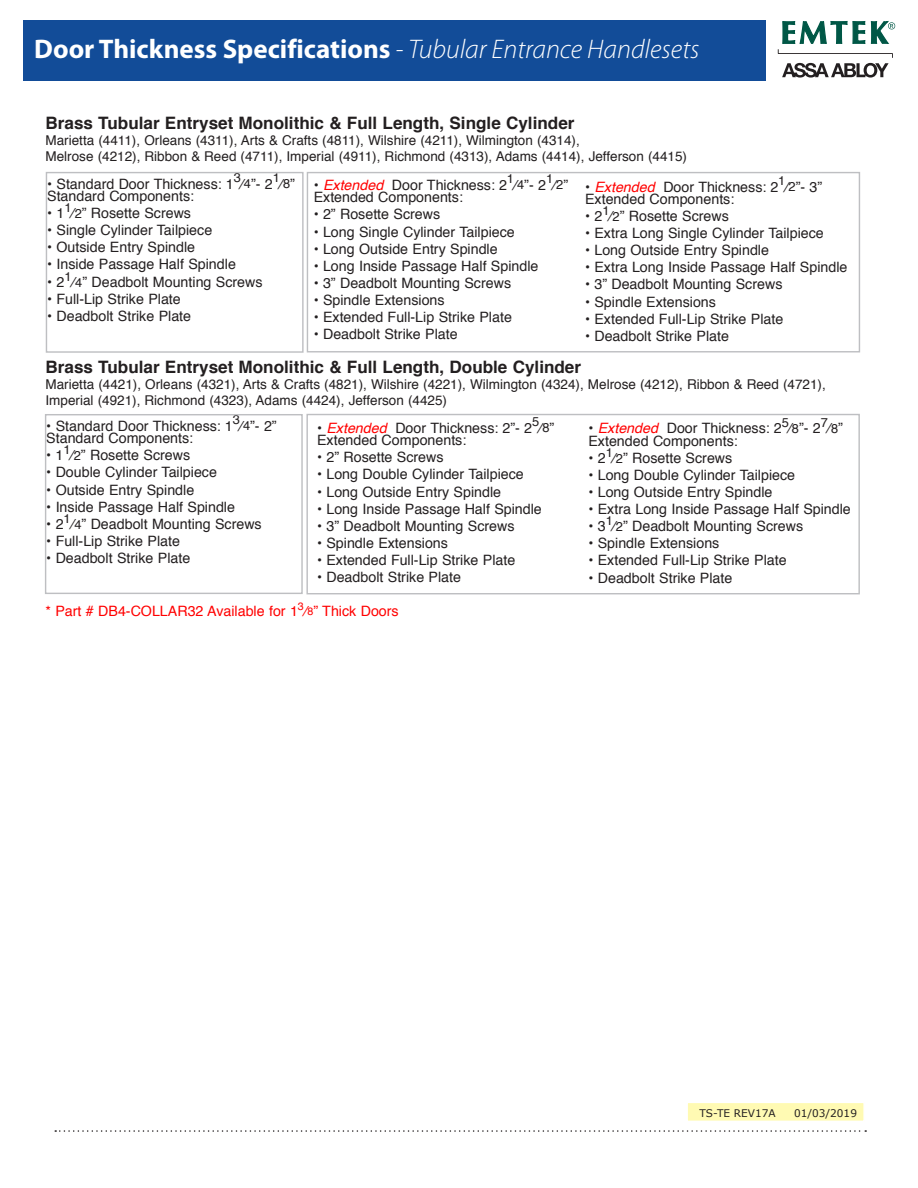
<style>
.page{position:relative;width:918px;height:1188px;background:#fff}
.page>*{position:absolute;margin:0;border:0;box-sizing:border-box;transform-origin:0 0}
.t1{font:700 27px "Myriad Pro";color:#fff}
.t2{font:700 17.1px "Helvetica";color:#231f20}
.t3{font:14.25px "Helvetica";color:#231f20}
.t4{font:14.25px "Helvetica";color:#f00}
.t5{font:13.5px/16.2px "Helvetica";color:#231f20}
.t6{font:12.9px "Helvetica";color:#231f20}
.t7{font:10.5px "Verdana";color:#231f20}
.s1{font-weight:300;font-style:italic}
.s2{font-style:italic;color:#f00}
.s3{font-size:12.9px}
.s4{font-size:10.65px}
</style>
<div class="page">
<div style="left:23px;top:21px;width:743px;height:60px;background:#124c98"></div>
<svg style="left:55px;top:1130px;width:811px;height:2px"></svg>
<svg style="left:778px;top:20px;width:117px;height:58px"></svg>
<div style="left:307px;top:172px;width:553px;height:180px;border:1px solid #bebfc2"></div>
<div style="left:306px;top:414px;width:554px;height:180px;border:1px solid #bebfc2"></div>
<div style="left:46px;top:172px;width:258px;height:181px;border:1px solid #bebfc2"></div>
<div style="left:45px;top:414px;width:258px;height:180px;border:1px solid #bebfc2"></div>
<div style="left:686px;top:1102px;width:179px;height:20px;background:#fffab3;border:2px solid #fff"></div>
<p class="t1" style="left:34px;top:32px;width:667px">Door Thickness Specifications <span class="s1">- Tubular Entrance Handlesets</span></p>
<p class="t2" style="left:46px;top:109px;width:530px">Brass Tubular Entryset Monolithic &amp; Full Length, Single Cylinder</p>
<p class="t5" style="left:46px;top:133px;width:536px">Marietta (4411), Orleans (4311), Arts &amp; Crafts (4811), Wilshire (4211), Wilmington (4314),</p>
<p class="t5" style="left:46px;top:149px;width:643px">Melrose (4212), Ribbon &amp; Reed (4711), Imperial (4911), Richmond (4313), Adams (4414), Jefferson (4415)</p>
<p class="t3" style="left:314px;top:174px;width:195px">• <span class="s2">Extended</span> Door Thickness: 2</p>
<p class="t6" style="left:234px;top:168px;width:9px">3</p>
<p class="t3" style="left:241px;top:173px;width:33px">⁄<span class="s3">4</span>”- 2</p>
<p class="t6" style="left:273px;top:168px;width:9px">1</p>
<p class="t6" style="left:507px;top:169px;width:9px">1</p>
<p class="t6" style="left:546px;top:169px;width:9px">1</p>
<p class="t6" style="left:778px;top:171px;width:9px">1</p>
<p class="t3" style="left:47px;top:173px;width:188px">• Standard Door Thickness: 1</p>
<p class="t3" style="left:280px;top:173px;width:16px">⁄<span class="s3">8</span>”</p>
<p class="t3" style="left:514px;top:174px;width:33px">⁄<span class="s3">4</span>”- 2</p>
<p class="t3" style="left:553px;top:174px;width:16px">⁄<span class="s3">2</span>”</p>
<p class="t3" style="left:585px;top:176px;width:195px">• <span class="s2">Extended</span> Door Thickness: 2</p>
<p class="t3" style="left:785px;top:176px;width:38px">⁄<span class="s3">2</span>”- 3”</p>
<p class="t3" style="left:47px;top:185px;width:148px">Standard Components:</p>
<p class="t3" style="left:47px;top:202px;width:145px">• 1<sup>1</sup>⁄<span class="s3">2</span>” Rosette Screws</p>
<p class="t3" style="left:47px;top:219px;width:167px">• Single Cylinder Tailpiece</p>
<p class="t3" style="left:47px;top:236px;width:149px">• Outside Entry Spindle</p>
<p class="t3" style="left:47px;top:253px;width:190px">• Inside Passage Half Spindle</p>
<p class="t3" style="left:47px;top:271px;width:217px">• 2<sup>1</sup>⁄<span class="s3">4</span>” Deadbolt Mounting Screws</p>
<p class="t3" style="left:47px;top:288px;width:135px">• Full-Lip Strike Plate</p>
<p class="t3" style="left:47px;top:305px;width:146px">• Deadbolt Strike Plate</p>
<p class="t3" style="left:314px;top:186px;width:151px">Extended Components:</p>
<p class="t3" style="left:314px;top:203px;width:128px">• 2” Rosette Screws</p>
<p class="t3" style="left:314px;top:221px;width:203px">• Long Single Cylinder Tailpiece</p>
<p class="t3" style="left:314px;top:238px;width:186px">• Long Outside Entry Spindle</p>
<p class="t3" style="left:314px;top:255px;width:226px">• Long Inside Passage Half Spindle</p>
<p class="t3" style="left:314px;top:272px;width:199px">• 3” Deadbolt Mounting Screws</p>
<p class="t3" style="left:314px;top:289px;width:132px">• Spindle Extensions</p>
<p class="t3" style="left:314px;top:306px;width:200px">• Extended Full-Lip Strike Plate</p>
<p class="t3" style="left:314px;top:323px;width:146px">• Deadbolt Strike Plate</p>
<p class="t3" style="left:585px;top:188px;width:151px">Extended Components:</p>
<p class="t3" style="left:585px;top:205px;width:145px">• 2<sup>1</sup>⁄<span class="s3">2</span>” Rosette Screws</p>
<p class="t3" style="left:585px;top:222px;width:240px">• Extra Long Single Cylinder Tailpiece</p>
<p class="t3" style="left:585px;top:239px;width:186px">• Long Outside Entry Spindle</p>
<p class="t3" style="left:585px;top:256px;width:264px">• Extra Long Inside Passage Half Spindle</p>
<p class="t3" style="left:585px;top:273px;width:199px">• 3” Deadbolt Mounting Screws</p>
<p class="t3" style="left:585px;top:291px;width:132px">• Spindle Extensions</p>
<p class="t3" style="left:585px;top:308px;width:200px">• Extended Full-Lip Strike Plate</p>
<p class="t3" style="left:585px;top:325px;width:146px">• Deadbolt Strike Plate</p>
<p class="t2" style="left:46px;top:353px;width:537px">Brass Tubular Entryset Monolithic &amp; Full Length, Double Cylinder</p>
<p class="t5" style="left:46px;top:376px;width:782px">Marietta (4421), Orleans (4321), Arts &amp; Crafts (4821), Wilshire (4221), Wilmington (4324), Melrose (4212), Ribbon &amp; Reed (4721),<br>Imperial (4921), Richmond (4323), Adams (4424), Jefferson (4425)</p>
<p class="t3" style="left:317px;top:417px;width:217px">• <span class="s2">Extended</span> Door Thickness: 2”- 2</p>
<p class="t6" style="left:233px;top:410px;width:9px">3</p>
<p class="t3" style="left:240px;top:415px;width:38px">⁄<span class="s3">4</span>”- 2”</p>
<p class="t6" style="left:532px;top:412px;width:9px">5</p>
<p class="t3" style="left:539px;top:417px;width:16px">⁄<span class="s3">8</span>”</p>
<p class="t6" style="left:782px;top:412px;width:9px">5</p>
<p class="t3" style="left:789px;top:417px;width:33px">⁄<span class="s3">8</span>”- 2</p>
<p class="t6" style="left:821px;top:412px;width:9px">7</p>
<p class="t3" style="left:828px;top:417px;width:16px">⁄<span class="s3">8</span>”</p>
<p class="t3" style="left:46px;top:415px;width:188px">• Standard Door Thickness: 1</p>
<p class="t3" style="left:588px;top:417px;width:195px">• <span class="s2">Extended</span> Door Thickness: 2</p>
<p class="t3" style="left:46px;top:427px;width:148px">Standard Components:</p>
<p class="t3" style="left:46px;top:444px;width:145px">• 1<sup>1</sup>⁄<span class="s3">2</span>” Rosette Screws</p>
<p class="t3" style="left:46px;top:461px;width:172px">• Double Cylinder Tailpiece</p>
<p class="t3" style="left:46px;top:479px;width:149px">• Outside Entry Spindle</p>
<p class="t3" style="left:46px;top:496px;width:190px">• Inside Passage Half Spindle</p>
<p class="t3" style="left:46px;top:513px;width:217px">• 2<sup>1</sup>⁄<span class="s3">4</span>” Deadbolt Mounting Screws</p>
<p class="t3" style="left:46px;top:530px;width:135px">• Full-Lip Strike Plate</p>
<p class="t3" style="left:46px;top:547px;width:146px">• Deadbolt Strike Plate</p>
<p class="t3" style="left:317px;top:429px;width:151px">Extended Components:</p>
<p class="t3" style="left:317px;top:446px;width:128px">• 2” Rosette Screws</p>
<p class="t3" style="left:317px;top:463px;width:208px">• Long Double Cylinder Tailpiece</p>
<p class="t3" style="left:317px;top:481px;width:186px">• Long Outside Entry Spindle</p>
<p class="t3" style="left:317px;top:498px;width:226px">• Long Inside Passage Half Spindle</p>
<p class="t3" style="left:317px;top:515px;width:199px">• 3” Deadbolt Mounting Screws</p>
<p class="t3" style="left:317px;top:532px;width:132px">• Spindle Extensions</p>
<p class="t3" style="left:317px;top:549px;width:200px">• Extended Full-Lip Strike Plate</p>
<p class="t3" style="left:317px;top:566px;width:146px">• Deadbolt Strike Plate</p>
<p class="t3" style="left:588px;top:430px;width:151px">Extended Components:</p>
<p class="t3" style="left:588px;top:447px;width:145px">• 2<sup>1</sup>⁄<span class="s3">2</span>” Rosette Screws</p>
<p class="t3" style="left:588px;top:464px;width:208px">• Long Double Cylinder Tailpiece</p>
<p class="t3" style="left:588px;top:481px;width:186px">• Long Outside Entry Spindle</p>
<p class="t3" style="left:588px;top:498px;width:264px">• Extra Long Inside Passage Half Spindle</p>
<p class="t3" style="left:588px;top:515px;width:216px">• 3<sup>1</sup>⁄<span class="s3">2</span>” Deadbolt Mounting Screws</p>
<p class="t3" style="left:588px;top:532px;width:132px">• Spindle Extensions</p>
<p class="t3" style="left:588px;top:549px;width:200px">• Extended Full-Lip Strike Plate</p>
<p class="t3" style="left:588px;top:567px;width:146px">• Deadbolt Strike Plate</p>
<p class="t4" style="left:46px;top:600px;width:355px">* Part # DB4-COLLAR32 Available for 1<sup>3</sup>⁄<span class="s4">8</span>” Thick Doors</p>
<p class="t7" style="left:700px;top:1106px;width:78px">TS-TE REV17A</p>
<p class="t7" style="left:794px;top:1106px;width:64px">01/03/2019</p>
</div>
